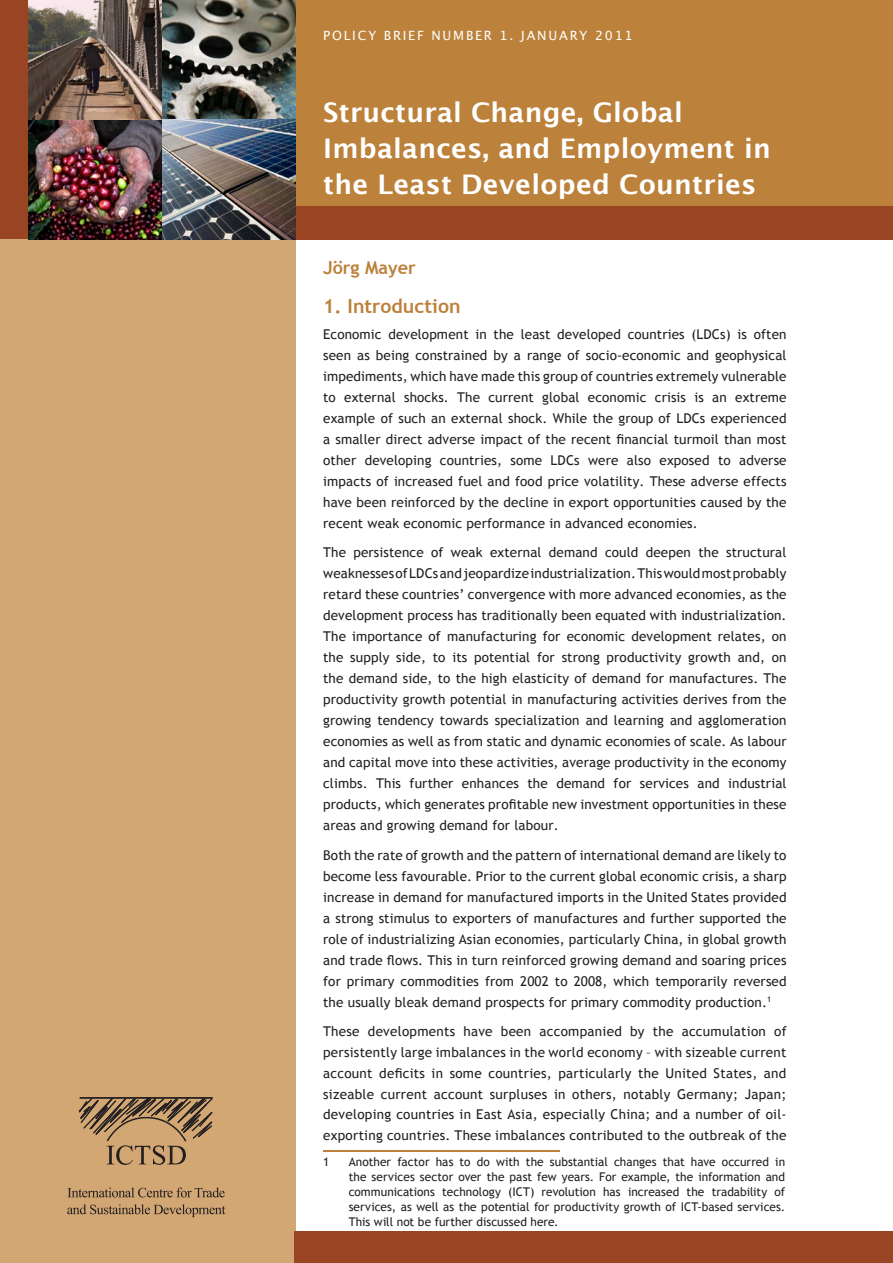
<style>
.page{position:relative;width:893px;height:1263px;background:#fff}
.page>*{position:absolute;margin:0;border:0;box-sizing:border-box;transform-origin:0 0}
.Main_heading{font:700 27px/36px "Lucida Grande";letter-spacing:.01em;color:#fff}
.t1{font:700 19.5px "Trebuchet MS";color:#bc813a}
.t2{font:700 18px "Trebuchet MS";color:#bc813a}
.Body{font:13.5px/21px "Trebuchet MS";letter-spacing:.01em;color:#231f20;text-align:justify}
.t3{font:12.75px "Lucida Grande";letter-spacing:.14em;color:#fff}
.Endnote_Text_wrd_3{font:12px/15px "Trebuchet MS";letter-spacing:.005em;color:#231f20;text-align:justify}
</style>
<div class="page">
<div style="left:0;top:0;width:893px;height:240px;background:#bc813a"></div>
<div style="left:0;top:0;width:30px;height:240px;background:#994423"></div>
<div style="left:0;top:240px;width:296px;height:1023px;background:#d2a774"></div>
<div style="left:294px;top:206px;width:599px;height:34px;background:#994423"></div>
<img style="left:28px;top:0;width:268px;height:240px">
<div style="left:294px;top:1232px;width:599px;height:31px;background:#994423"></div>
<svg style="left:78px;top:1097px;width:135px;height:68px"></svg>
<svg style="left:68px;top:1187px;width:157px;height:10px"></svg>
<svg style="left:67px;top:1204px;width:158px;height:13px"></svg>
<hr style="left:323px;top:1151px;width:237px;height:1px;background:#bc813a">
<p class="t3" style="left:323px;top:28px;width:153px">POLICY BRIEF NUMBER</p>
<p class="t3" style="left:499px;top:28px;width:135px">1. JANUARY 2011</p>
<p class="Main_heading" style="left:323px;top:96px;width:449px">Structural Change, Global<br>Imbalances, and Employment in the Least Developed Countries</p>
<p class="t2" style="left:323px;top:257px;width:94px">Jörg Mayer</p>
<p class="t1" style="left:323px;top:293px;width:139px">1. Introduction</p>
<p class="Body" style="left:323px;top:324px;width:465px">Economic development in the least developed countries (LDCs) is often seen as being constrained by a range of socio-economic and geophysical impediments, which have made this group of countries extremely vulnerable to external shocks. The current global economic crisis is an extreme example of such an external shock. While the group of LDCs experienced a smaller direct adverse impact of the recent financial turmoil than most other developing countries, some LDCs were also exposed to adverse impacts of increased fuel and food price volatility. These adverse effects have been reinforced by the decline in export opportunities caused by the recent weak economic performance in advanced economies.</p>
<p class="Body" style="left:323px;top:542px;width:465px">The persistence of weak external demand could deepen the structural weaknesses of LDCs and jeopardize industrialization. This would most probably retard these countries’ convergence with more advanced economies, as the development process has traditionally been equated with industrialization.<br>The importance of manufacturing for economic development relates, on the supply side, to its potential for strong productivity growth and, on the demand side, to the high elasticity of demand for manufactures. The productivity growth potential in manufacturing activities derives from the growing tendency towards specialization and learning and agglomeration economies as well as from static and dynamic economies of scale. As labour and capital move into these activities, average productivity in the economy climbs. This further enhances the demand for services and industrial products, which generates profitable new investment opportunities in these areas and growing demand for labour.</p>
<p class="Body" style="left:323px;top:845px;width:465px">Both the rate of growth and the pattern of international demand are likely to become less favourable. Prior to the current global economic crisis, a sharp increase in demand for manufactured imports in the United States provided a strong stimulus to exporters of manufactures and further supported the role of industrializing Asian economies, particularly China, in global growth and trade flows. This in turn reinforced growing demand and soaring prices for primary commodities from 2002 to 2008, which temporarily reversed the usually bleak demand prospects for primary commodity production.<sup>1</sup></p>
<p class="Body" style="left:323px;top:1021px;width:465px">These developments have been accompanied by the accumulation of persistently large imbalances in the world economy – with sizeable current account deficits in some countries, particularly the United States, and sizeable current account surpluses in others, notably Germany; Japan; developing countries in East Asia, especially China; and a number of oil&shy;exporting countries. These imbalances contributed to the outbreak of the</p>
<p class="Endnote_Text_wrd_3" style="left:323px;top:1154px;width:8px">1</p>
<p class="Endnote_Text_wrd_3" style="left:349px;top:1154px;width:438px">Another factor has to do with the substantial changes that have occurred in the services sector over the past few years. For example, the information and communications technology (ICT) revolution has increased the tradability of services, as well as the potential for productivity growth of ICT-based services.<br>This will not be further discussed here.</p>
</div>
